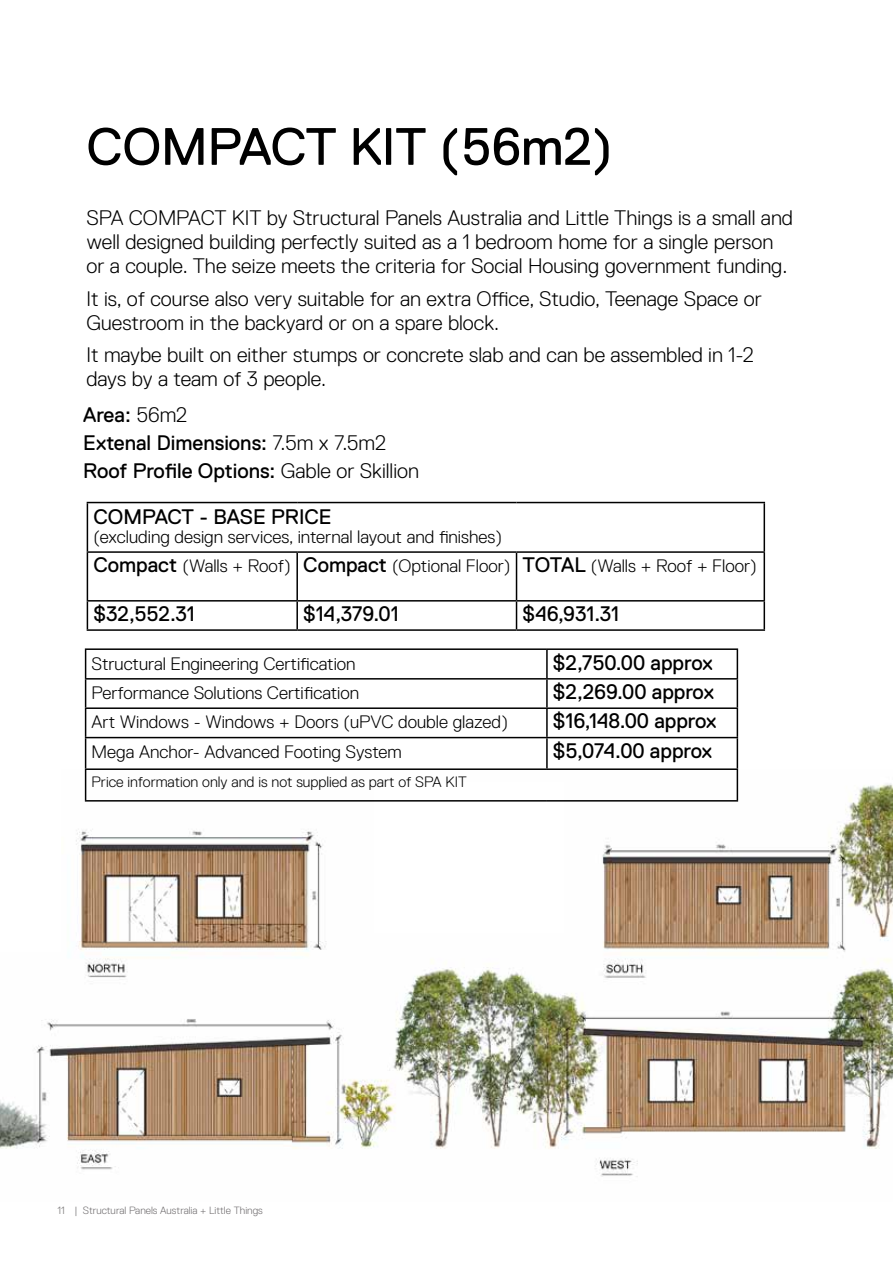
<style>
.page{position:relative;width:893px;height:1263px;background:#fff}
.page>*{position:absolute;margin:0;border:0;box-sizing:border-box;transform-origin:0 0}
.t1{font:52.5px "Replica Pro";letter-spacing:-.005em;color:#000}
.t2{font:300 21px/24px "Replica";color:#000}
.t3{font:21px/28.2px "Replica Pro";color:#000}
.t4{font:300 18px/29.2px "Replica";color:#000}
.t5{font:300 15px "Replica";color:#000}
.t6{font:300 10.5px "Replica";color:#726f71}
.s1{font-family:"Replica";font-weight:300}
.s2{font-family:"Replica Pro";font-weight:400;font-size:21px}
.s3{color:#737071}
</style>
<div class="page">
<img style="left:0;top:770px;width:893px;height:407px">
<div style="left:0;top:760px;width:60px;height:191px;background:#fff"></div>
<div style="left:374px;top:782px;width:190px;height:151px;background:#fff"></div>
<hr style="left:87px;top:502px;width:210px;height:1px;background:#000">
<hr style="left:87px;top:503px;width:1px;height:48px;background:#000">
<hr style="left:297px;top:502px;width:219px;height:1px;background:#000">
<hr style="left:516px;top:502px;width:249px;height:1px;background:#000">
<hr style="left:764px;top:503px;width:1px;height:48px;background:#000">
<hr style="left:87px;top:551px;width:210px;height:2px;background:#000">
<hr style="left:87px;top:553px;width:1px;height:47px;background:#000">
<hr style="left:297px;top:551px;width:219px;height:2px;background:#000">
<hr style="left:296px;top:553px;width:2px;height:47px;background:#000">
<hr style="left:516px;top:551px;width:249px;height:2px;background:#000">
<hr style="left:516px;top:553px;width:1px;height:47px;background:#000">
<hr style="left:764px;top:553px;width:1px;height:47px;background:#000">
<hr style="left:87px;top:600px;width:210px;height:2px;background:#000">
<svg style="left:87px;top:602px;width:1px;height:27px"></svg>
<hr style="left:297px;top:600px;width:219px;height:2px;background:#000">
<hr style="left:296px;top:602px;width:2px;height:27px;background:#000">
<hr style="left:516px;top:600px;width:249px;height:2px;background:#000">
<svg style="left:516px;top:602px;width:1px;height:27px"></svg>
<svg style="left:764px;top:602px;width:1px;height:27px"></svg>
<hr style="left:87px;top:629px;width:210px;height:2px;background:#000">
<hr style="left:297px;top:629px;width:219px;height:2px;background:#000">
<hr style="left:516px;top:629px;width:249px;height:2px;background:#000">
<hr style="left:85px;top:648px;width:462px;height:2px;background:#000">
<hr style="left:547px;top:648px;width:191px;height:2px;background:#000">
<hr style="left:546px;top:650px;width:2px;height:28px;background:#000">
<hr style="left:85px;top:678px;width:462px;height:2px;background:#000">
<hr style="left:547px;top:678px;width:191px;height:2px;background:#000">
<hr style="left:546px;top:679px;width:2px;height:28px;background:#000">
<hr style="left:85px;top:707px;width:462px;height:2px;background:#000">
<svg style="left:85px;top:650px;width:1px;height:87px"></svg>
<hr style="left:547px;top:707px;width:191px;height:2px;background:#000">
<hr style="left:546px;top:709px;width:2px;height:28px;background:#000">
<svg style="left:737px;top:650px;width:1px;height:87px"></svg>
<hr style="left:85px;top:737px;width:462px;height:1px;background:#000">
<hr style="left:85px;top:738px;width:1px;height:30px;background:#000">
<hr style="left:547px;top:737px;width:191px;height:1px;background:#000">
<hr style="left:546px;top:738px;width:2px;height:30px;background:#000">
<hr style="left:737px;top:738px;width:1px;height:30px;background:#000">
<hr style="left:85px;top:768px;width:462px;height:2px;background:#000">
<hr style="left:85px;top:770px;width:1px;height:30px;background:#000">
<hr style="left:547px;top:768px;width:191px;height:2px;background:#000">
<hr style="left:737px;top:770px;width:1px;height:30px;background:#000">
<hr style="left:85px;top:800px;width:462px;height:1px;background:#000">
<hr style="left:547px;top:800px;width:191px;height:1px;background:#000">
<h1 class="t1" style="left:86px;top:118px;width:528px">COMPACT KIT (56m2)</h1>
<p class="t2" style="left:86px;top:206px;width:708px">SPA COMPACT KIT by Structural Panels Australia and Little Things is a small and well designed building perfectly suited as a 1 bedroom home for a single person or a couple. The seize meets the criteria for Social Housing government funding.</p>
<p class="t2" style="left:86px;top:286px;width:677px">It is, of course also very suitable for an extra Office, Studio, Teenage Space or<br>Guestroom in the backyard or on a spare block.</p>
<p class="t2" style="left:86px;top:343px;width:669px">It maybe built on either stumps or concrete slab and can be assembled in 1-2 days by a team of 3 people.</p>
<p class="t3" style="left:83px;top:401px;width:337px">Area: <span class="s1">56m2<br></span>Extenal Dimensions: <span class="s1">7.5m x 7.5m2<br></span>Roof Profile Options: <span class="s1">Gable or Skillion</span></p>
<p class="t3" style="left:93px;top:502px;width:240px">COMPACT - BASE PRICE</p>
<p class="t4" style="left:93px;top:522px;width:665px">(excluding design services, internal layout and finishes)<br><span class="s2">Compact</span> (Walls + Roof) <span class="s2">Compact</span> (Optional Floor) <span class="s2">TOTAL</span> (Walls + Roof + Floor)</p>
<p class="t3" style="left:93px;top:600px;width:103px">$32,552.31</p>
<p class="t3" style="left:303px;top:600px;width:97px">$14,379.01</p>
<p class="t3" style="left:522px;top:600px;width:98px">$46,931.31</p>
<p class="t4" style="left:92px;top:649px;width:266px">Structural Engineering Certification</p>
<p class="t3" style="left:553px;top:649px;width:161px">$2,750.00 approx</p>
<p class="t4" style="left:92px;top:678px;width:269px">Performance Solutions Certification</p>
<p class="t3" style="left:553px;top:678px;width:163px">$2,269.00 approx</p>
<p class="t4" style="left:92px;top:707px;width:418px">Art Windows - Windows + Doors (uPVC double glazed)</p>
<p class="t3" style="left:553px;top:707px;width:165px">$16,148.00 approx</p>
<p class="t4" style="left:92px;top:737px;width:312px">Mega Anchor- Advanced Footing System</p>
<p class="t3" style="left:553px;top:736px;width:161px">$5,074.00 approx</p>
<p class="t5" style="left:92px;top:773px;width:377px">Price information only and is not supplied as part of SPA KIT</p>
<p class="t6" style="left:57px;top:1204px;width:207px"><span class="s3">11</span> | Structural Panels Australia + Little Things</p>
</div>
